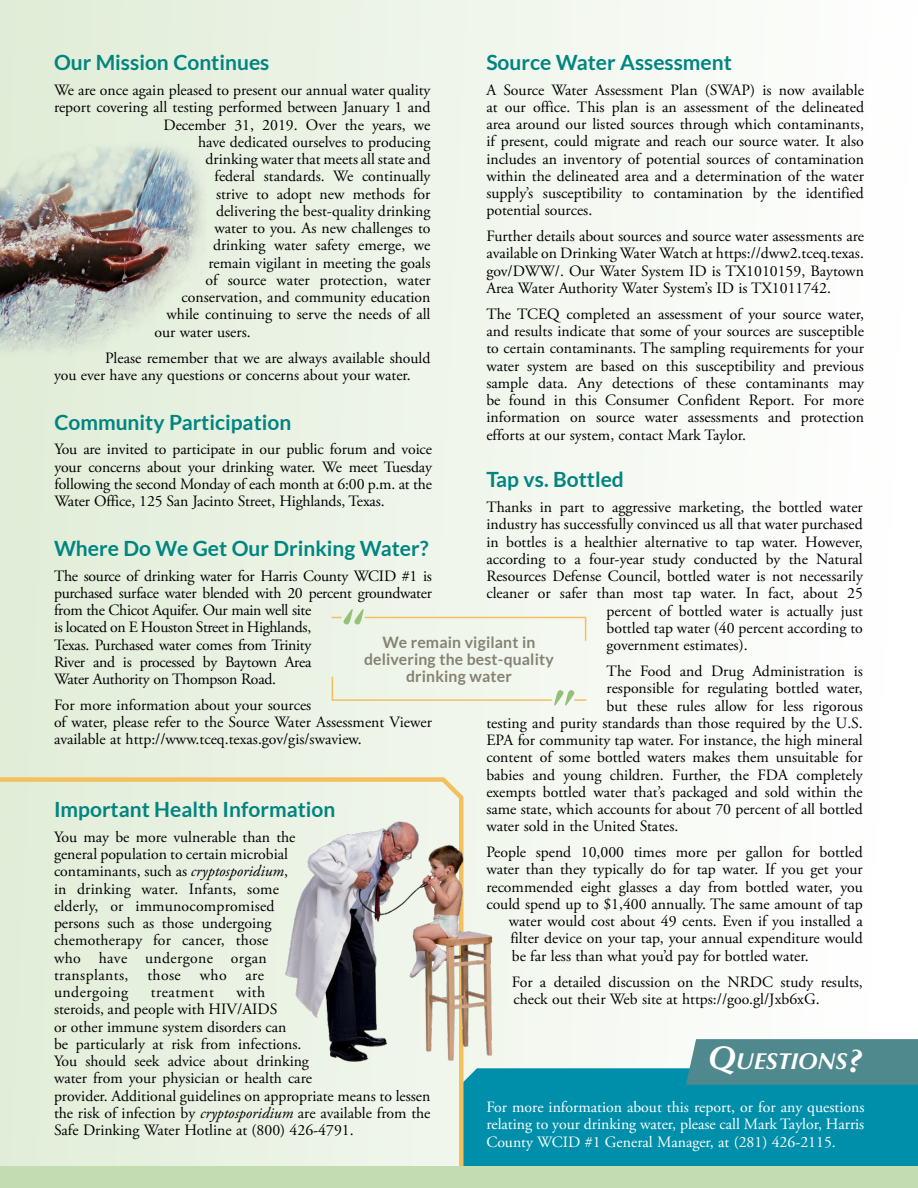
<style>
.page{position:relative;width:918px;height:1188px;background:#fff}
.page>*{position:absolute;margin:0;border:0;box-sizing:border-box;transform-origin:0 0}
.t1{font:italic 700 23.1px "Optima";color:#fff}
.Article_Headline-19{font:700 21px "Lato";color:#008581}
.First_Paragraph{font:15.75px/17.2px "Adobe Garamond Pro";color:#000}
.First_Paragraph-2{font:15.75px/17.2px "Adobe Garamond Pro";letter-spacing:-.02em;color:#000}
.First_Paragraph-3{font:15.75px/17.2px "Adobe Garamond Pro";color:#fff;text-align:justify}
.First_Paragraph-4{font:700 15.75px/17.2px "Lato";letter-spacing:.01em;color:#848272;text-align:center}
.First_Paragraph-5{font:15.75px "Adobe Garamond Pro";letter-spacing:.03em;color:#000}
.s1{font-style:italic}
.s2{font-size:33px}
</style>
<div class="page">
<div style="left:0;top:0;width:918px;height:1188px;background:linear-gradient(to right,#e1edd7,#fff)"></div>
<div style="left:466px;top:1068px;width:452px;height:98px;background:#008fab"></div>
<div style="left:686px;top:1039px;width:232px;height:46px;background:#4f898d"></div>
<img style="left:0;top:51px;width:208px;height:310px">
<svg style="left:332px;top:609px;width:255px;height:33px"></svg>
<svg style="left:331px;top:675px;width:255px;height:31px"></svg>
<svg style="left:0;top:773px;width:466px;height:393px;background:#e7efdd"></svg>
<img style="left:271px;top:811px;width:245px;height:254px">
<div style="left:0;top:1166px;width:918px;height:22px;background:#c4dcb1"></div>
<p class="Article_Headline-19" style="left:486px;top:50px;width:247px">Source Water Assessment</p>
<p class="First_Paragraph" style="left:486px;top:81px;width:379px;text-align:justify">A Source Water Assessment Plan (SWAP) is now available at our office. This plan is an assessment of the delineated area around our listed sources through which contaminants, if present, could migrate and reach our source water. It also includes an inventory of potential sources of contamination within the delineated area and a determination of the water supply’s susceptibility to contamination by the identified potential sources.</p>
<p class="First_Paragraph" style="left:486px;top:228px;width:379px;text-align:justify">Further details about sources and source water assessments are available on Drinking Water Watch at https://dww2.tceq.texas. gov/DWW/. Our Water System ID is TX1010159, Baytown Area Water Authority Water System’s ID is TX1011742.</p>
<p class="First_Paragraph" style="left:486px;top:306px;width:379px;text-align:justify">The TCEQ completed an assessment of your source water, and results indicate that some of your sources are susceptible to certain contaminants. The sampling requirements for your water system are based on this susceptibility and previous sample data. Any detections of these contaminants may be found in this Consumer Confident Report. For more information on source water assessments and protection efforts at our system, contact Mark Taylor.</p>
<p class="Article_Headline-19" style="left:54px;top:51px;width:217px">Our Mission Continues</p>
<p class="First_Paragraph" style="left:54px;top:82px;width:378px">We are once again pleased to present our annual water quality</p>
<p class="First_Paragraph" style="left:54px;top:99px;width:378px">report covering all testing performed between January 1 and</p>
<p class="First_Paragraph" style="left:164px;top:117px;width:269px">December 31, 2019. Over the years, we</p>
<p class="First_Paragraph" style="left:198px;top:134px;width:234px">have dedicated ourselves to producing</p>
<p class="First_Paragraph" style="left:206px;top:151px;width:226px">drinking water that meets all state and</p>
<p class="First_Paragraph" style="left:214px;top:168px;width:218px">federal standards. We continually</p>
<p class="First_Paragraph" style="left:216px;top:186px;width:216px">strive to adopt new methods for</p>
<p class="First_Paragraph" style="left:216px;top:203px;width:216px">delivering the best-quality drinking</p>
<p class="First_Paragraph" style="left:214px;top:220px;width:218px">water to you. As new challenges to</p>
<p class="First_Paragraph" style="left:213px;top:237px;width:219px">drinking water safety emerge, we</p>
<p class="First_Paragraph" style="left:208px;top:255px;width:224px">remain vigilant in meeting the goals</p>
<p class="First_Paragraph" style="left:206px;top:272px;width:227px">of source water protection, water</p>
<p class="First_Paragraph" style="left:182px;top:289px;width:251px">conservation, and community education</p>
<p class="First_Paragraph" style="left:166px;top:306px;width:266px">while continuing to serve the needs of all</p>
<p class="First_Paragraph" style="left:154px;top:324px;width:98px">our water users.</p>
<p class="First_Paragraph" style="left:54px;top:349px;width:378px;text-indent:51px">Please remember that we are always available should you ever have any questions or concerns about your water.</p>
<p class="Article_Headline-19" style="left:54px;top:410px;width:238px">Community Participation</p>
<p class="First_Paragraph" style="left:54px;top:441px;width:379px;text-align:justify">You are invited to participate in our public forum and voice your concerns about your drinking water. We meet Tuesday following the second Monday of each month at 6:00 p.m. at the Water Office, 125 San Jacinto Street, Highlands, Texas.</p>
<p class="Article_Headline-19" style="left:54px;top:536px;width:376px">Where Do We Get Our Drinking Water?</p>
<p class="First_Paragraph-2" style="left:54px;top:567px;width:379px">The source of drinking water for Harris County WCID #1 is purchased surface water blended with 20 percent groundwater from the Chicot Aquifer. Our main well site<br>is located on E Houston Street in Highlands,<br>Texas. Purchased water comes from Trinity<br>River and is processed by Baytown Area<br>Water Authority on Thompson Road.</p>
<p class="First_Paragraph" style="left:54px;top:697px;width:380px">For more information about your sources<br>of water, please refer to the Source Water Assessment Viewer available at http://www.tceq.texas.gov/gis/swaview.</p>
<p class="Article_Headline-19" style="left:486px;top:468px;width:139px">Tap vs. Bottled</p>
<p class="First_Paragraph" style="left:486px;top:499px;width:378px">Thanks in part to aggressive marketing, the bottled water</p>
<p class="First_Paragraph" style="left:486px;top:516px;width:378px">industry has successfully convinced us all that water purchased</p>
<p class="First_Paragraph" style="left:486px;top:534px;width:378px">in bottles is a healthier alternative to tap water. However,</p>
<p class="First_Paragraph" style="left:486px;top:551px;width:378px">according to a four-year study conducted by the Natural</p>
<p class="First_Paragraph" style="left:486px;top:568px;width:378px">Resources Defense Council, bottled water is not necessarily</p>
<p class="First_Paragraph" style="left:486px;top:585px;width:378px">cleaner or safer than most tap water. In fact, about 25</p>
<p class="First_Paragraph" style="left:607px;top:603px;width:258px">percent of bottled water is actually just</p>
<p class="First_Paragraph" style="left:607px;top:620px;width:258px">bottled tap water (40 percent according to</p>
<p class="First_Paragraph" style="left:607px;top:637px;width:143px">government estimates).</p>
<p class="First_Paragraph" style="left:607px;top:663px;width:258px">The Food and Drug Administration is</p>
<p class="First_Paragraph" style="left:607px;top:680px;width:258px">responsible for regulating bottled water,</p>
<p class="First_Paragraph" style="left:607px;top:698px;width:258px">but these rules allow for less rigorous</p>
<p class="First_Paragraph" style="left:486px;top:715px;width:378px">testing and purity standards than those required by the U.S.</p>
<p class="First_Paragraph" style="left:486px;top:732px;width:378px">EPA for community tap water. For instance, the high mineral</p>
<p class="First_Paragraph" style="left:486px;top:749px;width:378px">content of some bottled waters makes them unsuitable for</p>
<p class="First_Paragraph" style="left:486px;top:767px;width:378px">babies and young children. Further, the FDA completely</p>
<p class="First_Paragraph" style="left:486px;top:784px;width:378px">exempts bottled water that’s packaged and sold within the</p>
<p class="First_Paragraph" style="left:486px;top:801px;width:378px">same state, which accounts for about 70 percent of all bottled</p>
<p class="First_Paragraph" style="left:486px;top:818px;width:194px">water sold in the United States.</p>
<p class="First_Paragraph" style="left:486px;top:844px;width:378px">People spend 10,000 times more per gallon for bottled</p>
<p class="First_Paragraph" style="left:486px;top:861px;width:378px">water than they typically do for tap water. If you get your</p>
<p class="First_Paragraph" style="left:486px;top:879px;width:378px">recommended eight glasses a day from bottled water, you</p>
<p class="First_Paragraph" style="left:486px;top:896px;width:378px">could spend up to $1,400 annually. The same amount of tap</p>
<p class="First_Paragraph" style="left:509px;top:913px;width:355px">water would cost about 49 cents. Even if you installed a</p>
<p class="First_Paragraph" style="left:510px;top:930px;width:354px">filter device on your tap, your annual expenditure would</p>
<p class="First_Paragraph" style="left:512px;top:948px;width:298px">be far less than what you’d pay for bottled water.</p>
<p class="First_Paragraph" style="left:512px;top:974px;width:353px">For a detailed discussion on the NRDC study results, check out their Web site at https://goo.gl/Jxb6xG.</p>
<p class="First_Paragraph-4" style="left:364px;top:633px;width:191px">We remain vigilant in delivering the best-quality drinking water</p>
<p class="Article_Headline-19" style="left:54px;top:797px;width:283px">Important Health Information</p>
<p class="First_Paragraph" style="left:54px;top:829px;width:243px">You may be more vulnerable than the general population to certain microbial contaminants, such as <span class="s1">cryptosporidium</span>, in drinking water. Infants, some elderly, or immunocompromised persons such as those undergoing chemotherapy for cancer, those who have undergone organ transplants, those who are undergoing</p>
<p class="First_Paragraph" style="left:54px;top:984px;width:378px;text-indent:183px">with<br>steroids, and people with HIV/AIDS<br>or other immune system disorders can<br>be particularly at risk from infections.<br>You should seek advice about drinking<br>water from your physician or health care<br>provider. Additional guidelines on appropriate means to lessen the risk of infection by <span class="s1">cryptosporidium</span> are available from the Safe Drinking Water Hotline at (800) 426-4791.</p>
<p class="First_Paragraph-5" style="left:151px;top:983px;width:64px">treatment</p>
<p class="t1" style="left:708px;top:1048px;width:155px"><span class="s2">Q</span>UESTIONS<span class="s2">?</span></p>
<p class="First_Paragraph-3" style="left:486px;top:1099px;width:380px">For more information about this report, or for any questions relating to your drinking water, please call Mark Taylor, Harris County WCID #1 General Manager, at (281) 426-2115.</p>
</div>
